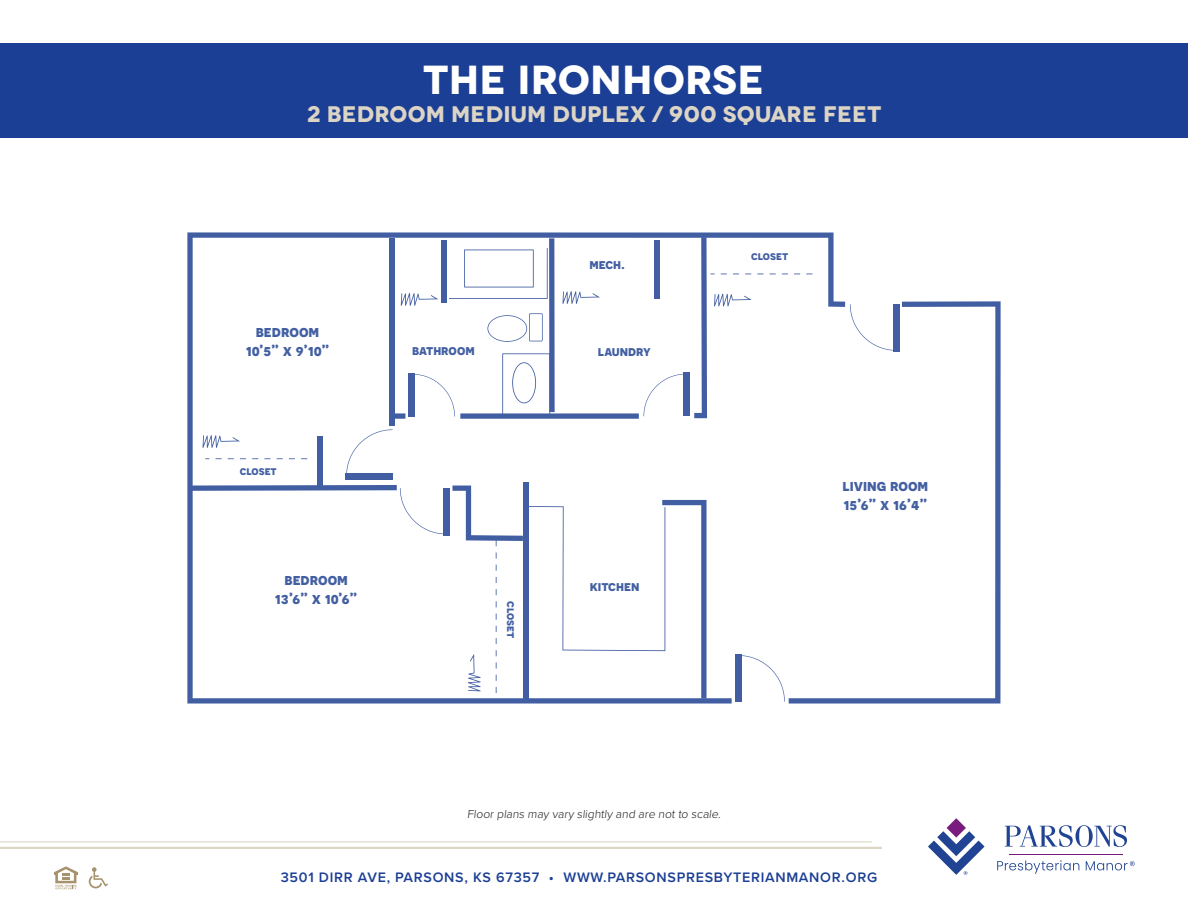
<style>
.page{position:relative;width:1188px;height:918px;background:#fff}
.page>*{position:absolute;margin:0;border:0;box-sizing:border-box;transform-origin:0 0}
.Paragraph_Style_2{font:700 40.5px "Novecentowide";letter-spacing:.005em;color:#fff}
.Paragraph_Style_2-2{font:700 22.5px "Novecentowide";letter-spacing:.01em;color:#dcd4c5}
.t1{font:700 16.05px/19.4px "Novecentosans";color:#214392;text-align:center}
.t2{font:600 14.25px "Proxima Nova";letter-spacing:.05em;color:#1b3f94}
.t3{font:700 14.1px "Novecentosans";color:#214392}
.t4{font:300 12px "Proxima Nova";color:#231f20}
.t5{font:700 12px "Novecentosans";color:#214392}
</style>
<div class="page">
<div style="left:0;top:43px;width:1188px;height:95px;background:#1b3f94"></div>
<svg style="left:54px;top:866px;width:24px;height:23px"></svg>
<svg style="left:89px;top:867px;width:19px;height:21px"></svg>
<hr style="left:0;top:841px;width:872px;height:1px;background:#a7996e">
<hr style="left:0;top:847px;width:882px;height:2px;background:#a7996e">
<hr style="left:1009px;top:854px;width:114px;height:1px;background:#781d7d">
<svg style="left:997px;top:860px;width:82px;height:14px"></svg>
<svg style="left:1086px;top:861px;width:49px;height:9px"></svg>
<svg style="left:928px;top:818px;width:57px;height:57px"></svg>
<svg style="left:1005px;top:825px;width:122px;height:22px"></svg>
<svg style="left:845px;top:301px;width:156px;height:403px"></svg>
<svg style="left:187px;top:232px;width:658px;height:472px"></svg>
<div style="left:523px;top:482px;width:6px;height:219px;background:#425ea2"></div>
<svg style="left:529px;top:500px;width:178px;height:198px"></svg>
<div style="left:460px;top:413px;width:179px;height:6px;background:#425ea2"></div>
<div style="left:392px;top:413px;width:13px;height:6px;background:#425ea2"></div>
<div style="left:549px;top:238px;width:6px;height:174px;background:#425ea2"></div>
<div style="left:389px;top:238px;width:6px;height:187px;background:#425ea2"></div>
<div style="left:318px;top:436px;width:5px;height:51px;background:#425ea2"></div>
<div style="left:442px;top:240px;width:5px;height:63px;background:#425ea2"></div>
<div style="left:654px;top:240px;width:6px;height:59px;background:#425ea2"></div>
<svg style="left:346px;top:429px;width:47px;height:44px"></svg>
<div style="left:345px;top:473px;width:48px;height:7px;background:#425ea2"></div>
<svg style="left:644px;top:374px;width:39px;height:42px"></svg>
<div style="left:683px;top:373px;width:7px;height:43px;background:#425ea2"></div>
<svg style="left:190px;top:485px;width:256px;height:49px"></svg>
<div style="left:443px;top:488px;width:7px;height:48px;background:#425ea2"></div>
<svg style="left:850px;top:304px;width:43px;height:47px"></svg>
<div style="left:893px;top:304px;width:7px;height:48px;background:#425ea2"></div>
<svg style="left:741px;top:655px;width:44px;height:47px"></svg>
<div style="left:735px;top:654px;width:6px;height:48px;background:#425ea2"></div>
<svg style="left:502px;top:353px;width:48px;height:61px"></svg>
<svg style="left:415px;top:374px;width:40px;height:43px"></svg>
<div style="left:409px;top:373px;width:6px;height:44px;background:#425ea2"></div>
<svg style="left:452px;top:486px;width:71px;height:60px"></svg>
<svg style="left:468px;top:654px;width:13px;height:37px"></svg>
<svg style="left:203px;top:435px;width:37px;height:13px"></svg>
<svg style="left:563px;top:291px;width:37px;height:13px"></svg>
<svg style="left:694px;top:237px;width:70px;height:181px"></svg>
<svg style="left:401px;top:293px;width:37px;height:13px"></svg>
<p class="Paragraph_Style_2" style="left:424px;top:54px;width:342px">THE IRONHORSE</p>
<p class="Paragraph_Style_2-2" style="left:307px;top:100px;width:576px">2 BEDROOM MEDIUM DUPLEX / 900 SQUARE FEET</p>
<p class="t1" style="left:246px;top:321px;width:85px">bedroom<br>10’5” x 9’10”</p>
<p class="t5" style="left:240px;top:463px;width:39px">closet</p>
<p class="t3" style="left:412px;top:342px;width:64px">bathroom</p>
<p class="t3" style="left:589px;top:255px;width:37px">mech.</p>
<p class="t3" style="left:598px;top:343px;width:54px">laundry</p>
<p class="t1" style="left:275px;top:569px;width:84px">bedroom<br>13’6” x 10’6”</p>
<p class="t3" style="left:590px;top:577px;width:51px">kitchen</p>
<p class="t5" style="left:519px;top:601px;width:39px;rotate:90deg">closet</p>
<p class="t5" style="left:751px;top:248px;width:39px">closet</p>
<p class="t1" style="left:843px;top:476px;width:87px;text-align:left">living room<br>15’6” x 16’4”</p>
<p class="t4" style="left:467px;top:805px;width:257px">Floor plans may vary slightly and are not to scale.</p>
<p class="t2" style="left:281px;top:866px;width:598px">3501 DIRR AVE, PARSONS, KS 67357 • WWW.PARSONSPRESBYTERIANMANOR.ORG</p>
</div>
